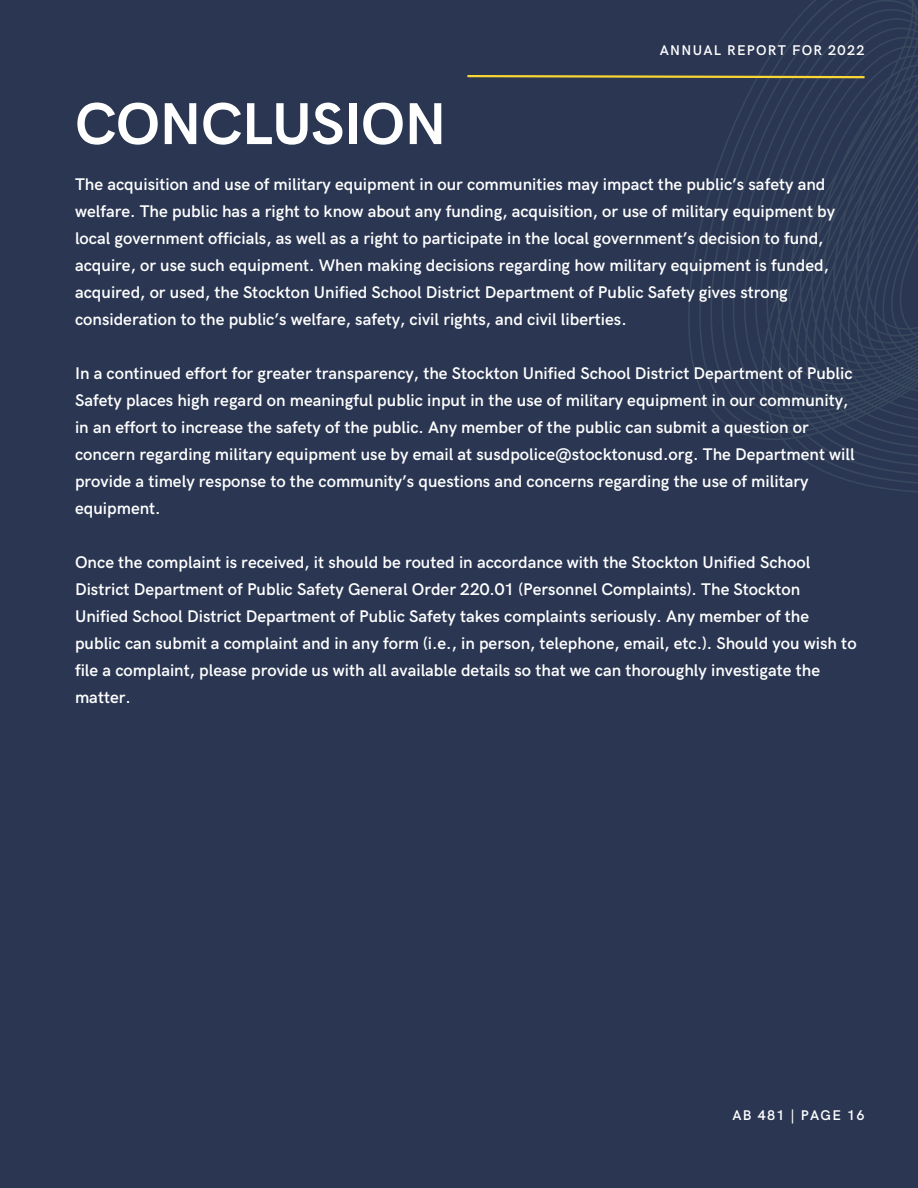
<style>
.page{position:relative;width:918px;height:1188px;background:#2a3652}
.page>*{position:absolute;margin:0;border:0;box-sizing:border-box;transform-origin:0 0}
.t1{font:700 59.25px "HK Grotesk";letter-spacing:-.01em;color:#fff}
.t2{font:600 16.95px/27px "HK Grotesk";color:#fff}
.t3{font:600 14.1px "HK Grotesk";letter-spacing:.09em;color:#fff}
</style>
<div class="page">
<svg style="left:688px;top:0;width:230px;height:492px"></svg>
<svg style="left:467px;top:74px;width:400px;height:5px"></svg>
<h1 class="t1" style="left:75px;top:91px;width:373px">CONCLUSION</h1>
<p class="t3" style="left:660px;top:42px;width:206px">ANNUAL REPORT FOR 2022</p>
<p class="t2" style="left:75px;top:172px;width:762px">The acquisition and use of military equipment in our communities may impact the public’s safety and welfare. The public has a right to know about any funding, acquisition, or use of military equipment by local government officials, as well as a right to participate in the local government’s decision to fund, acquire, or use such equipment. When making decisions regarding how military equipment is funded, acquired, or used, the Stockton Unified School District Department of Public Safety gives strong consideration to the public’s welfare, safety, civil rights, and civil liberties.</p>
<p class="t2" style="left:75px;top:361px;width:781px">In a continued effort for greater transparency, the Stockton Unified School District Department of Public Safety places high regard on meaningful public input in the use of military equipment in our community, in an effort to increase the safety of the public. Any member of the public can submit a question or concern regarding military equipment use by email at susdpolice@stocktonusd.org. The Department will provide a timely response to the community’s questions and concerns regarding the use of military equipment.</p>
<p class="t2" style="left:75px;top:550px;width:783px">Once the complaint is received, it should be routed in accordance with the Stockton Unified School District Department of Public Safety General Order 220.01 (Personnel Complaints). The Stockton Unified School District Department of Public Safety takes complaints seriously. Any member of the public can submit a complaint and in any form (i.e., in person, telephone, email, etc.). Should you wish to file a complaint, please provide us with all available details so that we can thoroughly investigate the matter.</p>
<p class="t3" style="left:733px;top:1108px;width:133px">AB 481 | PAGE 16</p>
</div>
